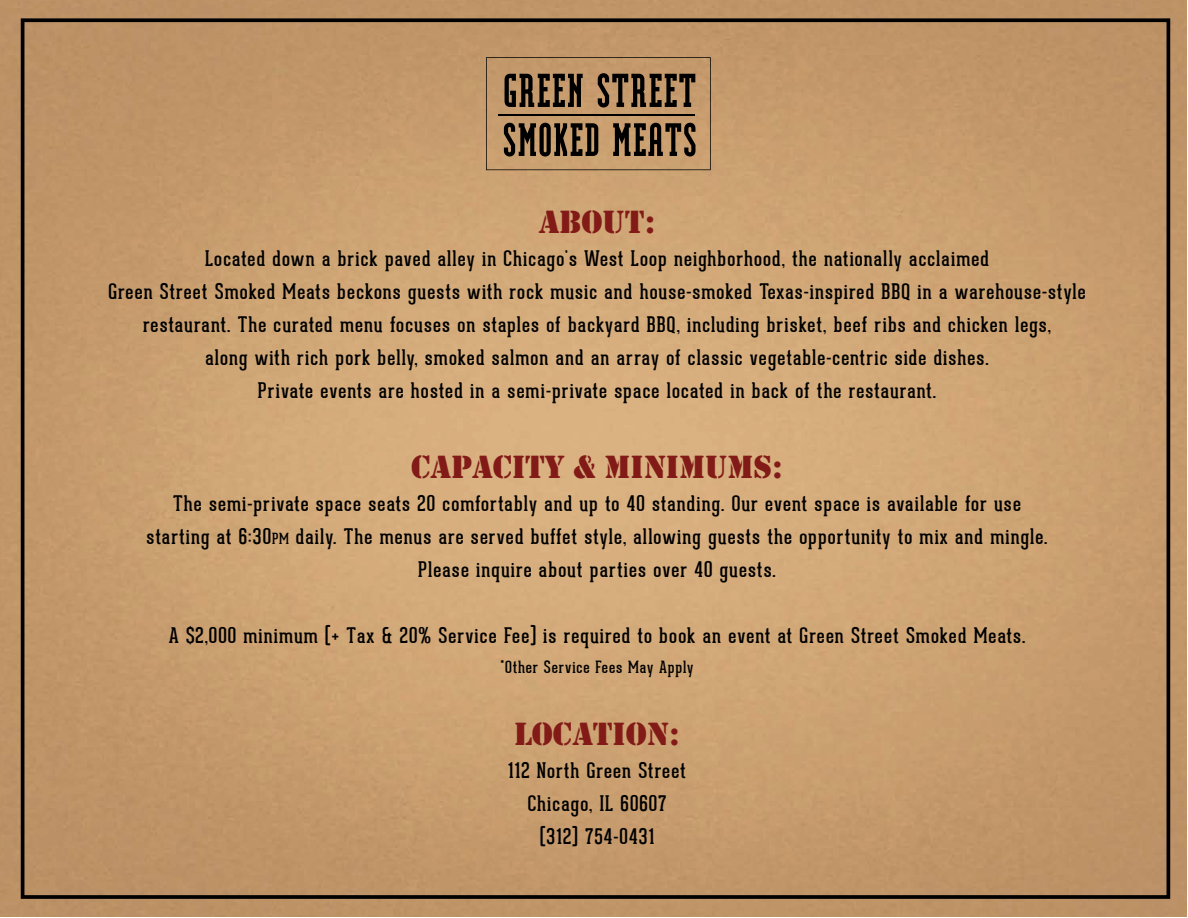
<style>
.page{position:relative;width:1188px;height:918px;background:#fff}
.page>*{position:absolute;margin:0;border:0;box-sizing:border-box;transform-origin:0 0}
.t1{font:33.15px "Stencil";color:#821b18}
.t2{font:21px/33px "Geared Slab";letter-spacing:.05em;color:#000;text-align:center}
.t3{font:16.5px "Geared Slab";letter-spacing:.05em;color:#000}
.s1{font-size:15px}
</style>
<div class="page">
<img style="left:0;top:0;width:1187px;height:917px">
<svg style="left:486px;top:57px;width:225px;height:113px;background:#8f704f"></svg>
<h1 class="t1" style="left:539px;top:203px;width:118px">ABOUT:</h1>
<p class="t2" style="left:108px;top:242px;width:979px">Located down a brick paved alley in Chicago's West Loop neighborhood, the nationally acclaimed<br>Green Street Smoked Meats beckons guests with rock music and house-smoked Texas-inspired BBQ in a warehouse-style restaurant. The curated menu focuses on staples of backyard BBQ, including brisket, beef ribs and chicken legs,<br>along with rich pork belly, smoked salmon and an array of classic vegetable-centric side dishes.<br>Private events are hosted in a semi-private space located in back of the restaurant.</p>
<h1 class="t1" style="left:411px;top:448px;width:373px">CAPACITY &amp; MINIMUMS:</h1>
<p class="t2" style="left:147px;top:487px;width:902px">The semi-private space seats 20 comfortably and up to 40 standing. Our event space is available for use starting at 6:30<span class="s1">PM</span> daily. The menus are served buffet style, allowing guests the opportunity to mix and mingle.<br>Please inquire about parties over 40 guests.</p>
<p class="t2" style="left:169px;top:619px;width:858px">A $2,000 minimum (+ Tax &amp; 20% Service Fee) is required to book an event at Green Street Smoked Meats.</p>
<p class="t3" style="left:501px;top:657px;width:194px">*Other Service Fees May Apply</p>
<h1 class="t1" style="left:514px;top:715px;width:167px">LOCATION:</h1>
<p class="t2" style="left:508px;top:754px;width:179px">112 North Green Street<br>Chicago, IL 60607 (312) 754-0431</p>
</div>
